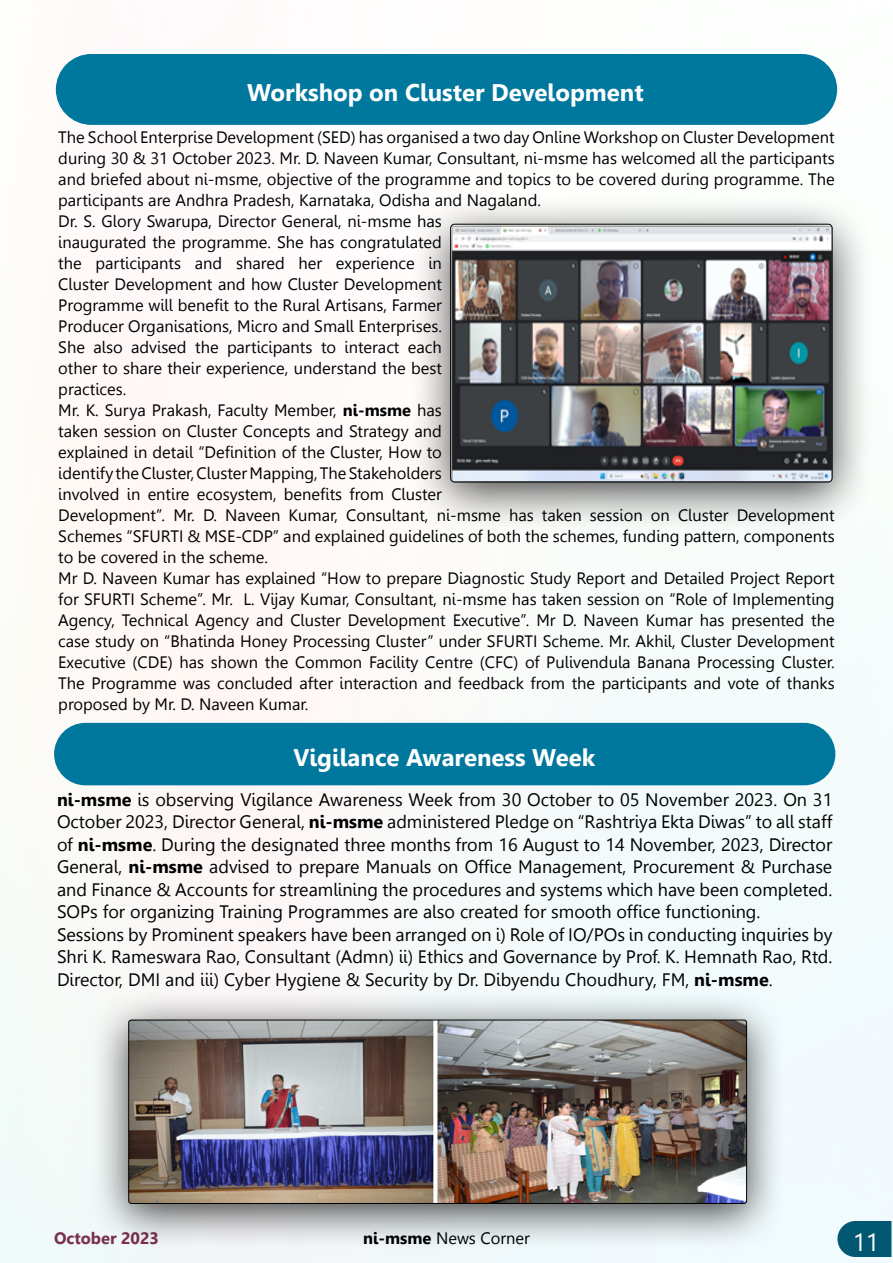
<style>
.page{position:relative;width:893px;height:1263px;background:#fff}
.page>*{position:absolute;margin:0;border:0;box-sizing:border-box;transform-origin:0 0}
.t1{font:24.75px "Leelawadee";color:#fff}
.t2{font:700 24px "Leelawadee";color:#fff}
.t3{font:18px/22.5px "Leelawadee";color:#000}
.t4{font:16.5px/21px "Leelawadee";color:#000}
.t5{font:700 16.5px "Leelawadee";color:#79304b}
.s1{font-weight:700}
</style>
<div class="page">
<img style="left:0;top:54px;width:893px;height:1209px">
<svg style="left:837px;top:1221px;width:54px;height:36px;background:#13657e"></svg>
<div style="left:56px;top:54px;width:781px;height:71px;background:#00779d;border-radius:35px"></div>
<div style="left:410px;top:194px;width:463px;height:339px;background:#000;opacity:.75"></div>
<img style="left:452px;top:226px;width:380px;height:256px">
<div style="left:450px;top:224px;width:382px;height:258px;border:1px solid #000;border-radius:4px"></div>
<div style="left:54px;top:723px;width:781px;height:62px;background:#00779d;border-radius:31px"></div>
<div style="left:90px;top:990px;width:695px;height:261px;background:#000;opacity:.75"></div>
<img style="left:129px;top:1020px;width:618px;height:183px">
<div style="left:129px;top:1020px;width:618px;height:183px;border:1px solid #000;border-radius:3px"></div>
<h2 class="t2" style="left:247px;top:79px;width:398px">Workshop on Cluster Development</h2>
<p class="t4" style="left:58px;top:127px;width:778px">The School Enterprise Development (SED) has organised a two day Online Workshop on Cluster Development during 30 &amp; 31 October 2023. Mr. D. Naveen Kumar, Consultant, ni-msme has welcomed all the participants and briefed about ni-msme, objective of the programme and topics to be covered during programme. The participants are Andhra Pradesh, Karnataka, Odisha and Nagaland.<br>Dr. S. Glory Swarupa, Director General, ni-msme has<br>inaugurated the programme. She has congratulated<br>the participants and shared her experience in<br>Cluster Development and how Cluster Development<br>Programme will benefit to the Rural Artisans, Farmer<br>Producer Organisations, Micro and Small Enterprises.<br>She also advised the participants to interact each<br>other to share their experience, understand the best<br>practices.<br>Mr. K. Surya Prakash, Faculty Member, <span class="s1">ni-msme</span> has<br>taken session on Cluster Concepts and Strategy and<br>explained in detail “Definition of the Cluster, How to<br>identify the Cluster, Cluster Mapping, The Stakeholders<br>involved in entire ecosystem, benefits from Cluster<br>Development”. Mr. D. Naveen Kumar, Consultant, ni-msme has taken session on Cluster Development Schemes “SFURTI &amp; MSE-CDP” and explained guidelines of both the schemes, funding pattern, components to be covered in the scheme.<br>Mr D. Naveen Kumar has explained “How to prepare Diagnostic Study Report and Detailed Project Report for SFURTI Scheme”. Mr. L. Vijay Kumar, Consultant, ni-msme has taken session on “Role of Implementing Agency, Technical Agency and Cluster Development Executive”. Mr D. Naveen Kumar has presented the case study on “Bhatinda Honey Processing Cluster” under SFURTI Scheme. Mr. Akhil, Cluster Development Executive (CDE) has shown the Common Facility Centre (CFC) of Pulivendula Banana Processing Cluster.<br>The Programme was concluded after interaction and feedback from the participants and vote of thanks proposed by Mr. D. Naveen Kumar.</p>
<h2 class="t2" style="left:294px;top:743px;width:303px">Vigilance Awareness Week</h2>
<p class="t3" style="left:57px;top:788px;width:777px"><span class="s1">ni-msme</span> is observing Vigilance Awareness Week from 30 October to 05 November 2023. On 31<br>October 2023, Director General, <span class="s1">ni-msme</span> administered Pledge on “Rashtriya Ekta Diwas” to all staff of <span class="s1">ni-msme</span>. During the designated three months from 16 August to 14 November, 2023, Director General, <span class="s1">ni-msme</span> advised to prepare Manuals on Office Management, Procurement &amp; Purchase and Finance &amp; Accounts for streamlining the procedures and systems which have been completed.<br>SOPs for organizing Training Programmes are also created for smooth office functioning.<br>Sessions by Prominent speakers have been arranged on i) Role of IO/POs in conducting inquiries by Shri K. Rameswara Rao, Consultant (Admn) ii) Ethics and Governance by Prof. K. Hemnath Rao, Rtd.<br>Director, DMI and iii) Cyber Hygiene &amp; Security by Dr. Dibyendu Choudhury, FM, <span class="s1">ni-msme</span>.</p>
<p class="t5" style="left:54px;top:1228px;width:107px">October 2023</p>
<p class="t4" style="left:363px;top:1228px;width:168px"><span class="s1">ni-msme</span> News Corner</p>
<h1 class="t1" style="left:853px;top:1228px;width:28px">11</h1>
</div>
